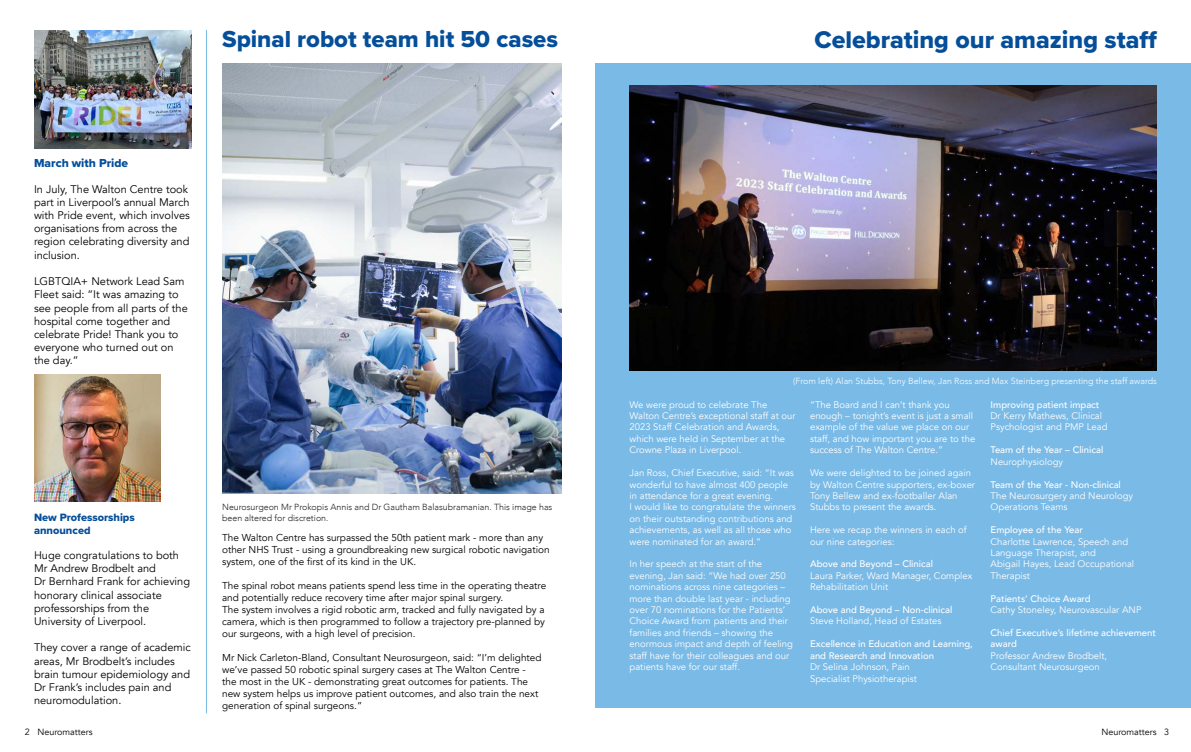
<style>
.page{position:relative;width:1191px;height:752px;background:#fff}
.page>*{position:absolute;margin:0;border:0;box-sizing:border-box;transform-origin:0 0}
.t1{font:25px "Proxima Nova Extrabld";color:#054e9a}
.t2{font:24px "Proxima Nova Extrabld";color:#054e9a}
.t3{font:12px "Proxima Nova Extrabld";color:#054e9a}
.t4{font:11px/13.2px "Avenir";color:#000}
.t5{font:11px/13.2px "Avenir";color:#000101}
.t6{font:11px/13.2px "Proxima Nova Extrabld";color:#054e9a}
.t7{font:10px/12px "Avenir";color:#000101}
.t8{font:9.5px/11.4px "Avenir";color:#fff}
.t9{font:500 9.5px/11.4px "Avenir";color:#fff}
.t10{font:9px "Avenir";color:#000}
.t11{font:300 8.8px/10.6px "Avenir";color:#231f20}
.t12{font:300 8.8px "Avenir";color:#fff}
</style>
<div class="page">
<div style="left:595px;top:64px;width:596px;height:643px;background:#7abae6"></div>
<hr style="left:206px;top:30px;width:1px;height:683px;background:#7abae6">
<img style="left:34px;top:30px;width:157px;height:119px">
<img style="left:34px;top:374px;width:127px;height:127px">
<img style="left:629px;top:85px;width:528px;height:285px">
<img style="left:222px;top:64px;width:339px;height:429px">
<h2 class="t2" style="left:222px;top:21px;width:337px">Spinal robot team hit 50 cases</h2>
<h1 class="t1" style="left:814px;top:21px;width:344px">Celebrating our amazing staff</h1>
<p class="t3" style="left:34px;top:154px;width:96px">March with Pride</p>
<p class="t4" style="left:34px;top:182px;width:157px">In July, The Walton Centre took part in Liverpool’s annual March with Pride event, which involves organisations from across the region celebrating diversity and inclusion.</p>
<p class="t4" style="left:34px;top:275px;width:155px">LGBTQIA+ Network Lead Sam<br>Fleet said: “It was amazing to see people from all parts of the hospital come together and celebrate Pride! Thank you to everyone who turned out on the day.”</p>
<p class="t6" style="left:34px;top:510px;width:102px">New Professorships announced</p>
<p class="t5" style="left:34px;top:548px;width:158px">Huge congratulations to both<br>Mr Andrew Brodbelt and<br>Dr Bernhard Frank for achieving honorary clinical associate professorships from the<br>University of Liverpool.</p>
<p class="t5" style="left:34px;top:641px;width:158px">They cover a range of academic areas, Mr Brodbelt’s includes brain tumour epidemiology and<br>Dr Frank’s includes pain and neuromodulation.</p>
<p class="t11" style="left:222px;top:501px;width:332px">Neurosurgeon Mr Prokopis Annis and Dr Gautham Balasubramanian. This image has been altered for discretion.</p>
<p class="t7" style="left:222px;top:531px;width:329px">The Walton Centre has surpassed the 50th patient mark - more than any other NHS Trust - using a groundbreaking new surgical robotic navigation system, one of the first of its kind in the UK.</p>
<p class="t7" style="left:222px;top:579px;width:326px">The spinal robot means patients spend less time in the operating theatre and potentially reduce recovery time after major spinal surgery.<br>The system involves a rigid robotic arm, tracked and fully navigated by a camera, which is then programmed to follow a trajectory pre-planned by our surgeons, with a high level of precision.</p>
<p class="t7" style="left:222px;top:651px;width:321px">Mr Nick Carleton-Bland, Consultant Neurosurgeon, said: “I’m delighted we’ve passed 50 robotic spinal surgery cases at The Walton Centre - the most in the UK - demonstrating great outcomes for patients. The new system helps us improve patient outcomes, and also train the next generation of spinal surgeons.”</p>
<p class="t12" style="left:793px;top:375px;width:365px">(From left) Alan Stubbs, Tony Bellew, Jan Ross and Max Steinberg presenting the staff awards</p>
<p class="t8" style="left:629px;top:398px;width:168px">We were proud to celebrate The Walton Centre’s exceptional staff at our 2023 Staff Celebration and Awards, which were held in September at the Crowne Plaza in Liverpool.</p>
<p class="t8" style="left:629px;top:467px;width:168px">Jan Ross, Chief Executive, said: “It was wonderful to have almost 400 people in attendance for a great evening.<br>I would like to congratulate the winners on their outstanding contributions and achievements, as well as all those who were nominated for an award.”</p>
<p class="t8" style="left:629px;top:558px;width:165px">In her speech at the start of the evening, Jan said: “We had over 250 nominations across nine categories – more than double last year - including over 70 nominations for the Patients’ Choice Award from patients and their families and friends – showing the enormous impact and depth of feeling staff have for their colleagues and our patients have for our staff.</p>
<p class="t8" style="left:810px;top:398px;width:167px">“The Board and I can’t thank you enough – tonight’s event is just a small example of the value we place on our staff, and how important you are to the success of The Walton Centre.”</p>
<p class="t8" style="left:810px;top:467px;width:166px">We were delighted to be joined again by Walton Centre supporters, ex-boxer Tony Bellew and ex-footballer Alan Stubbs to present the awards.</p>
<p class="t8" style="left:810px;top:524px;width:158px">Here we recap the winners in each of our nine categories:</p>
<p class="t9" style="left:810px;top:557px;width:124px">Above and Beyond – Clinical</p>
<p class="t8" style="left:810px;top:569px;width:164px">Laura Parker, Ward Manager, Complex<br>Rehabilitation Unit</p>
<p class="t9" style="left:810px;top:603px;width:144px">Above and Beyond – Non-clinical</p>
<p class="t8" style="left:810px;top:615px;width:133px">Steve Holland, Head of Estates</p>
<p class="t9" style="left:810px;top:637px;width:164px">Excellence in Education and Learning, and Research and Innovation</p>
<p class="t8" style="left:810px;top:661px;width:108px">Dr Selina Johnson, Pain<br>Specialist Physiotherapist</p>
<p class="t9" style="left:990px;top:398px;width:110px">Improving patient impact</p>
<p class="t8" style="left:990px;top:410px;width:118px">Dr Kerry Mathews, Clinical<br>Psychologist and PMP Lead</p>
<p class="t9" style="left:990px;top:443px;width:114px">Team of the Year – Clinical</p>
<p class="t8" style="left:990px;top:455px;width:74px">Neurophysiology</p>
<p class="t9" style="left:990px;top:477px;width:132px">Team of the Year - Non-clinical</p>
<p class="t8" style="left:990px;top:490px;width:144px">The Neurosurgery and Neurology<br>Operations Teams</p>
<p class="t9" style="left:990px;top:523px;width:94px">Employee of the Year</p>
<p class="t8" style="left:990px;top:535px;width:145px">Charlotte Lawrence, Speech and<br>Language Therapist, and<br>Abigail Hayes, Lead Occupational<br>Therapist</p>
<p class="t9" style="left:990px;top:591px;width:102px">Patients’ Choice Award</p>
<p class="t8" style="left:990px;top:604px;width:152px">Cathy Stoneley, Neurovascular ANP</p>
<p class="t9" style="left:990px;top:626px;width:167px">Chief Executive’s lifetime achievement award</p>
<p class="t8" style="left:990px;top:649px;width:118px">Professor Andrew Brodbelt,<br>Consultant Neurosurgeon</p>
<p class="t10" style="left:25px;top:726px;width:69px">2 Neuromatters</p>
<p class="t10" style="left:1101px;top:726px;width:69px">Neuromatters 3</p>
</div>
